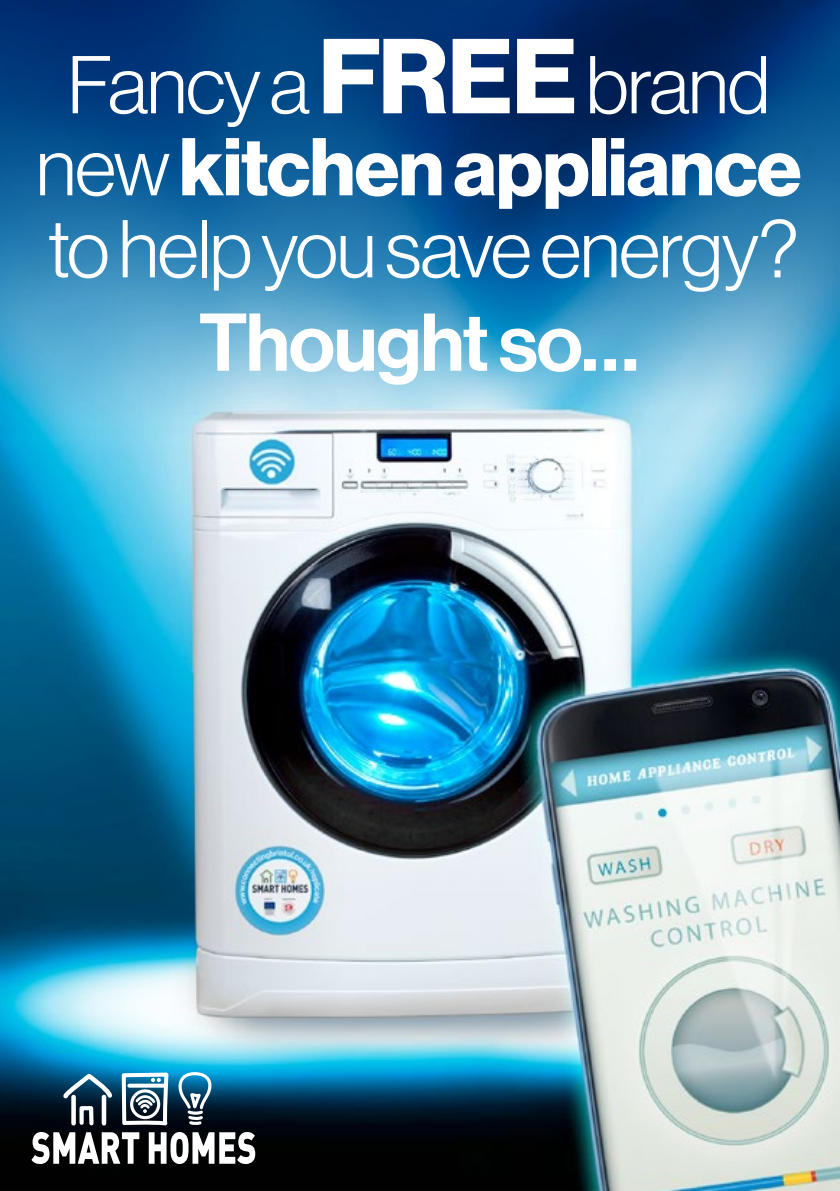
<style>
.page{position:relative;width:840px;height:1191px;background:#fff}
.page>*{position:absolute;margin:0;border:0;box-sizing:border-box;transform-origin:0 0}
.t1{font:80px "N Haas Grotesk DS Pro 45 Lt";letter-spacing:-.015em;color:#fff}
.t2{font:80px "N Haas Grotesk DS Pro 75 Bd";letter-spacing:-.01em;color:#fff}
.t3{font:80px "N Haas Grotesk DS Pro 65 Md";letter-spacing:-.01em;color:#fff}
.s1{font-family:"N Haas Grotesk DS Pro 75 Bd";font-size:104px}
.s2{font-family:"N Haas Grotesk DS Pro 45 Lt"}
</style>
<div class="page">
<img style="left:0;top:433px;width:839px;height:758px">
<svg style="left:0;top:0;width:839px;height:433px;background:#2c72a4"></svg>
<svg style="left:31px;top:1072px;width:224px;height:92px"></svg>
<div style="left:130px;top:1089px;width:30px;height:30px;border:3px solid #fff;border-radius:50%"></div>
<svg style="left:129px;top:1083px;width:36px;height:4px"></svg>
<p class="t1" style="left:67px;top:40px;width:703px">Fancy a <span class="s1">FREE</span> brand</p>
<p class="t2" style="left:36px;top:120px;width:766px"><span class="s2">new</span> kitchen appliance</p>
<p class="t1" style="left:48px;top:204px;width:752px">to help you save energy?</p>
<p class="t3" style="left:199px;top:296px;width:441px">Thought so…</p>
</div>
